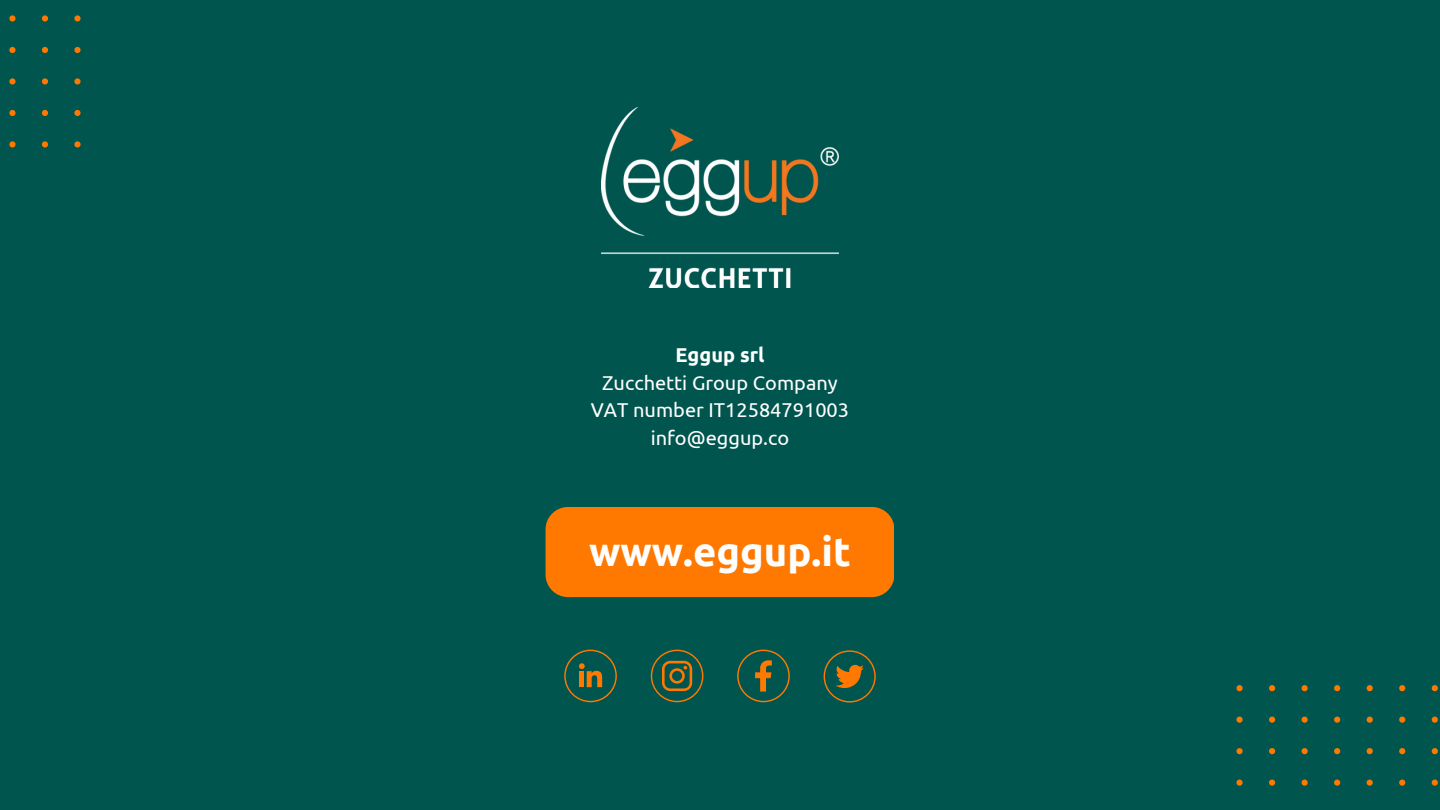
<style>
.page{position:relative;width:1440px;height:810px;background:#00554f}
.page>*{position:absolute;margin:0;border:0;box-sizing:border-box;transform-origin:0 0}
.t1{font:700 40px "Ubuntu";color:#fefefe}
.t2{font:20px/27.8px "Ubuntu";color:#fff;text-align:center}
.t3{font:700 20px "Ubuntu";color:#fff}
</style>
<div class="page">
<svg style="left:1236px;top:685px;width:202px;height:101px"></svg>
<svg style="left:9px;top:15px;width:72px;height:133px"></svg>
<img style="left:602px;top:107px;width:236px;height:180px">
<svg style="left:564px;top:650px;width:53px;height:52px"></svg>
<svg style="left:651px;top:650px;width:52px;height:52px"></svg>
<svg style="left:737px;top:650px;width:53px;height:52px"></svg>
<svg style="left:824px;top:650px;width:52px;height:53px"></svg>
<div style="left:546px;top:507px;width:348px;height:90px;background:#ff7800;border-radius:23px"></div>
<p class="t3" style="left:676px;top:343px;width:90px">Eggup srl</p>
<p class="t2" style="left:602px;top:368px;width:237px">Zucchetti Group Company</p>
<p class="t2" style="left:591px;top:396px;width:260px">VAT number IT12584791003 info@eggup.co</p>
<p class="t1" style="left:589px;top:529px;width:263px">www.eggup.it</p>
</div>
